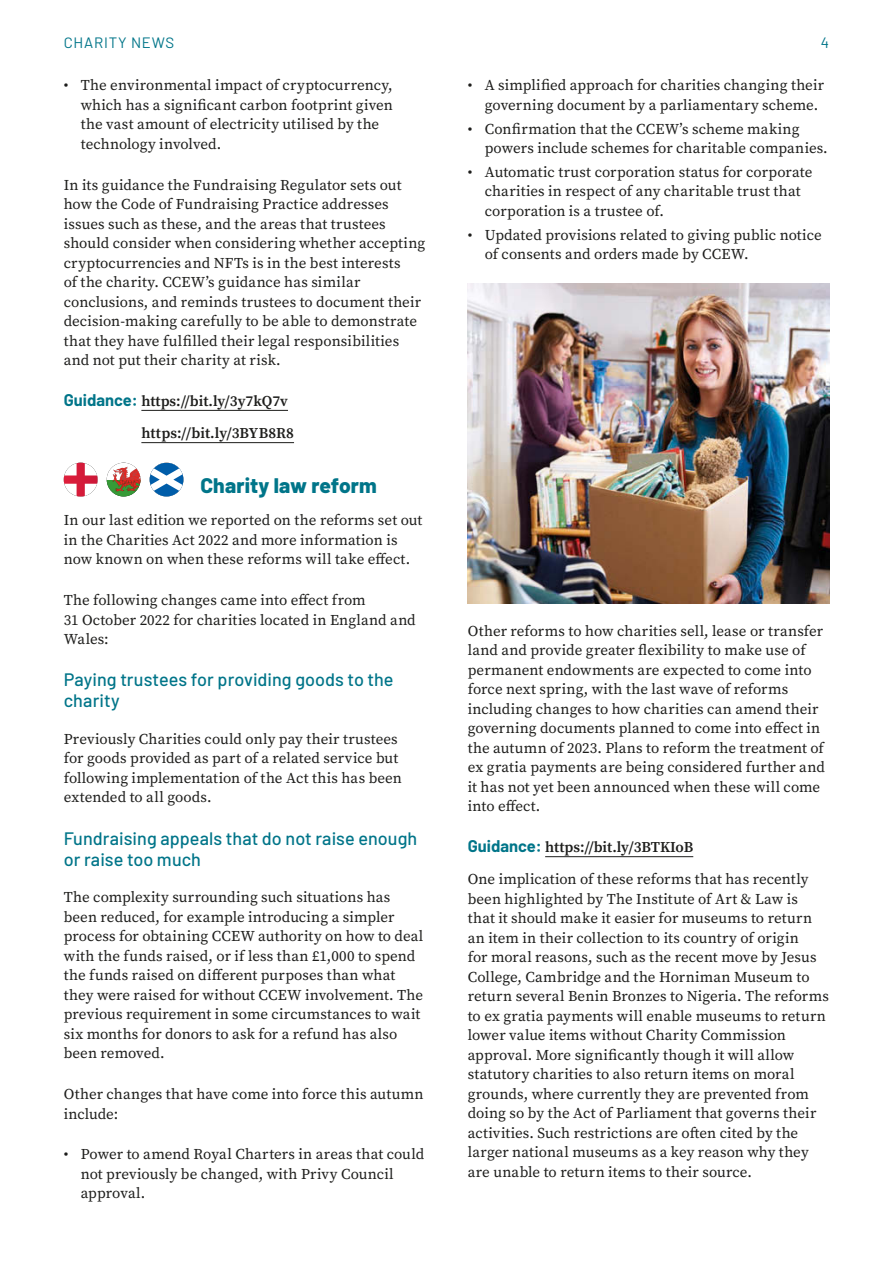
<style>
.page{position:relative;width:893px;height:1263px;background:#fff}
.page>*{position:absolute;margin:0;border:0;box-sizing:border-box;transform-origin:0 0}
.t1{font:800 21px "Barlow";color:#007589}
.t2{font:500 18px/21px "Barlow";letter-spacing:.005em;color:#007589}
.t3{font:15px/19.5px "Source Serif Pro";letter-spacing:.005em;color:#1d1d1b}
.t4{font:600 15px/32.2px "Source Serif Pro";color:#1d1d1b}
.t5{font:15px "Barlow";letter-spacing:.05em;color:#007589}
.s1{font-family:"Barlow";font-weight:700;font-size:16.5px;color:#007589}
.s2{font-weight:600}
</style>
<div class="page">
<hr style="left:141px;top:410px;width:147px;height:1px;background:#1d1d1b">
<hr style="left:141px;top:442px;width:153px;height:1px;background:#1d1d1b">
<svg style="left:64px;top:463px;width:34px;height:33px"></svg>
<svg style="left:107px;top:480px;width:28px;height:16px"></svg>
<svg style="left:112px;top:467px;width:29px;height:25px"></svg>
<svg style="left:150px;top:463px;width:33px;height:33px"></svg>
<hr style="left:545px;top:856px;width:148px;height:1px;background:#1d1d1b">
<img style="left:468px;top:284px;width:361px;height:320px">
<p class="t5" style="left:64px;top:32px;width:112px">CHARITY NEWS</p>
<p class="t5" style="left:821px;top:32px;width:10px">4</p>
<p class="t3" style="left:81px;top:76px;width:314px;text-indent:-17px">• The environmental impact of cryptocurrency, which has a significant carbon footprint given the vast amount of electricity utilised by the technology involved.</p>
<p class="t3" style="left:64px;top:175px;width:363px">In its guidance the Fundraising Regulator sets out how the Code of Fundraising Practice addresses issues such as these, and the areas that trustees should consider when considering whether accepting cryptocurrencies and NFTs is in the best interests<br>of the charity. CCEW’s guidance has similar conclusions, and reminds trustees to document their decision-making carefully to be able to demonstrate that they have fulfilled their legal responsibilities and not put their charity at risk.</p>
<p class="t4" style="left:141px;top:385px;width:154px;text-indent:-78px"><span class="s1">Guidance:</span> https://bit.ly/3y7kQ7v https://bit.ly/3BYB8R8</p>
<h1 class="t1" style="left:200px;top:470px;width:178px">Charity law reform</h1>
<p class="t3" style="left:64px;top:511px;width:360px">In our last edition we reported on the reforms set out in the Charities Act 2022 and more information is now known on when these reforms will take effect.</p>
<p class="t3" style="left:64px;top:590px;width:353px">The following changes came into effect from<br>31 October 2022 for charities located in England and<br>Wales:</p>
<p class="t2" style="left:64px;top:668px;width:331px">Paying trustees for providing goods to the charity</p>
<p class="t3" style="left:64px;top:729px;width:340px">Previously Charities could only pay their trustees for goods provided as part of a related service but following implementation of the Act this has been extended to all goods.</p>
<p class="t2" style="left:64px;top:826px;width:355px">Fundraising appeals that do not raise enough or raise too much</p>
<p class="t3" style="left:64px;top:887px;width:361px">The complexity surrounding such situations has been reduced, for example introducing a simpler process for obtaining CCEW authority on how to deal with the funds raised, or if less than £1,000 to spend the funds raised on different purposes than what they were raised for without CCEW involvement. The previous requirement in some circumstances to wait six months for donors to ask for a refund has also been removed.</p>
<p class="t3" style="left:64px;top:1084px;width:361px">Other changes that have come into force this autumn include:</p>
<p class="t3" style="left:81px;top:1144px;width:345px;text-indent:-17px">• Power to amend Royal Charters in areas that could not previously be changed, with Privy Council approval.</p>
<p class="t3" style="left:485px;top:76px;width:341px;text-indent:-17px">• A simplified approach for charities changing their governing document by a parliamentary scheme.</p>
<p class="t3" style="left:485px;top:119px;width:345px;text-indent:-17px">• Confirmation that the CCEW’s scheme making powers include schemes for charitable companies.</p>
<p class="t3" style="left:485px;top:162px;width:329px;text-indent:-17px">• Automatic trust corporation status for corporate charities in respect of any charitable trust that corporation is a trustee of.</p>
<p class="t3" style="left:485px;top:225px;width:338px;text-indent:-17px">• Updated provisions related to giving public notice of consents and orders made by CCEW.</p>
<p class="t3" style="left:468px;top:621px;width:359px">Other reforms to how charities sell, lease or transfer land and provide greater flexibility to make use of permanent endowments are expected to come into force next spring, with the last wave of reforms including changes to how charities can amend their governing documents planned to come into effect in the autumn of 2023. Plans to reform the treatment of ex gratia payments are being considered further and it has not yet been announced when these will come into effect.</p>
<p class="t3" style="left:468px;top:831px;width:342px;line-height:32.2px"><span class="s1">Guidance:</span> <span class="s2">https://bit.ly/3BTKIoB<br></span>One implication of these reforms that has recently</p>
<p class="t3" style="left:468px;top:889px;width:363px">been highlighted by The Institute of Art &amp; Law is<br>that it should make it easier for museums to return an item in their collection to its country of origin<br>for moral reasons, such as the recent move by Jesus College, Cambridge and the Horniman Museum to return several Benin Bronzes to Nigeria. The reforms to ex gratia payments will enable museums to return lower value items without Charity Commission approval. More significantly though it will allow statutory charities to also return items on moral grounds, where currently they are prevented from doing so by the Act of Parliament that governs their activities. Such restrictions are often cited by the larger national museums as a key reason why they are unable to return items to their source.</p>
</div>
